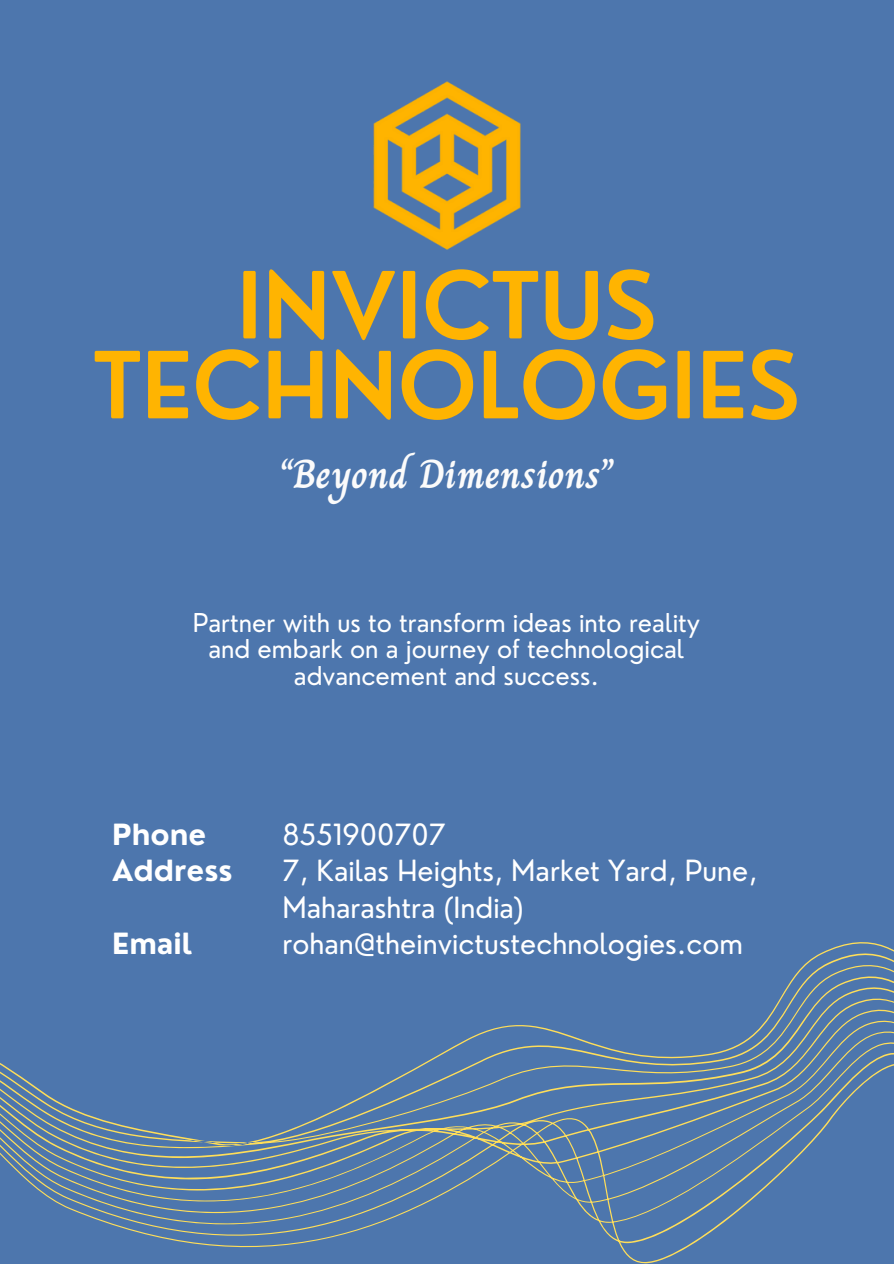
<style>
.page{position:relative;width:894px;height:1264px;background:#fff}
.page>*{position:absolute;margin:0;border:0;box-sizing:border-box;transform-origin:0 0}
.t1{font:600 90px/79.8px "Nourd";color:#ffb401;text-align:center}
.t2{font:700 40.5px "Charm";color:#fbfbfb}
.t3{font:28.5px/36px "Nourd";color:#fff}
.t4{font:700 28.5px/36px "Nourd";color:#fff}
.t5{font:25.35px/26.5px "Nourd";color:#fff;text-align:center}
</style>
<div class="page">
<div style="left:0;top:0;width:893px;height:1263px;background:#4d76ad"></div>
<svg style="left:0;top:942px;width:893px;height:321px"></svg>
<img style="left:373px;top:81px;width:148px;height:169px">
<p class="t1" style="left:93px;top:265px;width:708px">INVICTUS<br>TECHNOLOGIES</p>
<h4 class="t2" style="left:279px;top:443px;width:336px">“Beyond Dimensions”</h4>
<h3 class="t5" style="left:193px;top:609px;width:509px">Partner with us to transform ideas into reality and embark on a journey of technological advancement and success.</h3>
<h1 class="t4" style="left:112px;top:816px;width:122px">Phone<br>Address</h1>
<h2 class="t4" style="left:112px;top:924px;width:82px">Email</h2>
<p class="t3" style="left:282px;top:816px;width:476px">8551900707<br>7, Kailas Heights, Market Yard, Pune,<br>Maharashtra (India) rohan@theinvictustechnologies.com</p>
</div>
